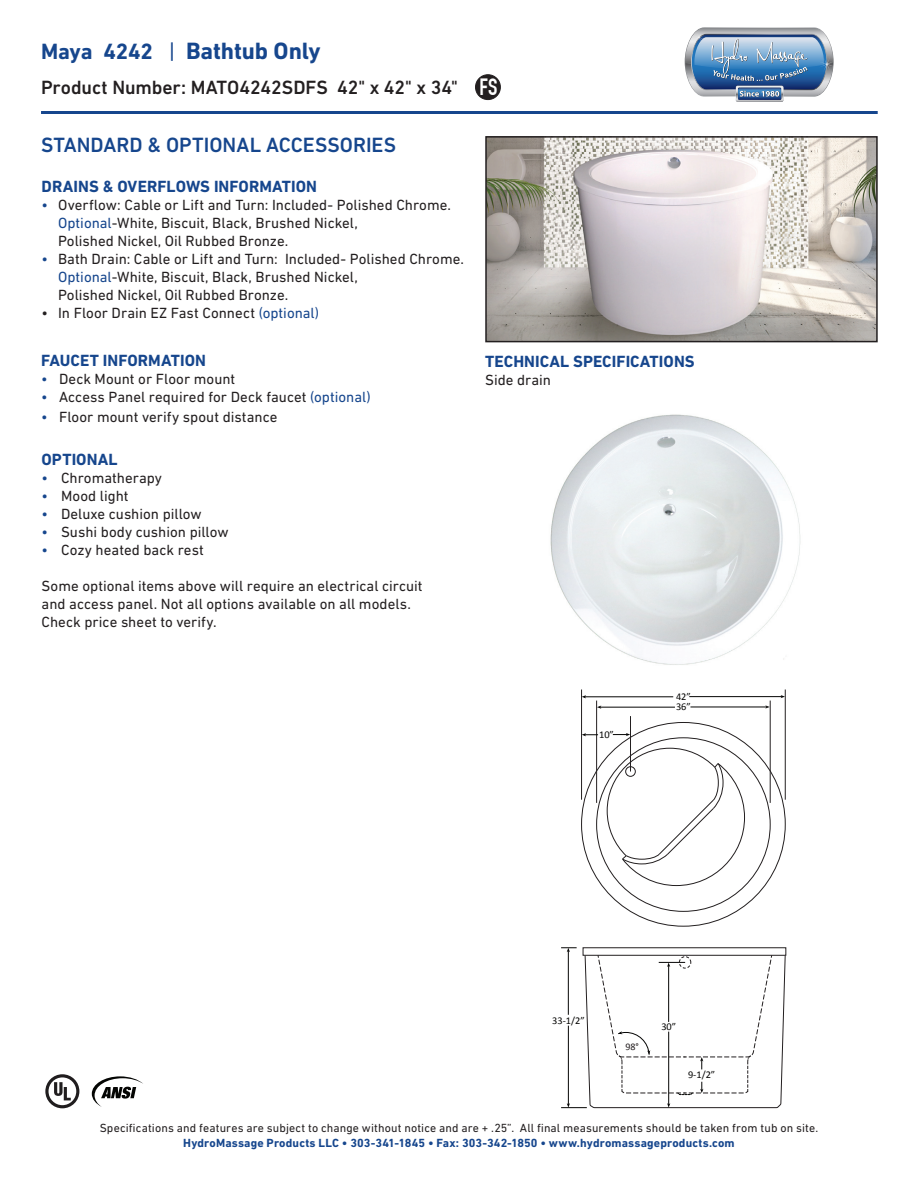
<style>
.page{position:relative;width:918px;height:1188px;background:#fff}
.page>*{position:absolute;margin:0;border:0;box-sizing:border-box;transform-origin:0 0}
.t1{font:700 24px "DIN Next LT Pro";letter-spacing:-.005em;color:#16468d}
.t2{font:700 23.1px "DIN Condensed";color:#fff}
.t3{font:500 21px "DIN Next LT Pro";color:#16468d}
.t4{font:500 19.5px "DIN Next LT Pro";letter-spacing:-.005em;color:#231f20}
.t5{font:700 16.5px "DIN Next LT Pro";letter-spacing:.005em;color:#16468d}
.t6{font:15px/18px "DIN Next LT Pro";color:#231f20}
.t7{font:12px "DIN Next LT Pro";letter-spacing:.01em;color:#231f20}
.t8{font:700 12px "DIN Next LT Pro";letter-spacing:.015em;color:#16468d}
.t9{font:10.35px "Calibri";color:#050504}
.t10{font:10.05px "Calibri";color:#211c1d}
.s1{font-size:22.5px}
.s2{font-weight:400;font-size:22.5px}
.s3{color:#16468d}
</style>
<div class="page">
<svg style="left:685px;top:27px;width:149px;height:75px;background:#85a1bf"></svg>
<img style="left:488px;top:139px;width:387px;height:200px">
<div style="left:485px;top:136px;width:393px;height:206px;border:2px solid #231f20"></div>
<svg style="left:607px;top:748px;width:138px;height:138px"></svg>
<div style="left:583px;top:947px;width:203px;height:9px;border:1px solid #231f20"></div>
<hr style="left:599px;top:707px;width:76px;height:1px;background:#050504">
<hr style="left:690px;top:707px;width:77px;height:1px;background:#050504">
<svg style="left:765px;top:705px;width:5px;height:4px"></svg>
<hr style="left:581px;top:690px;width:1px;height:110px;background:#231f20">
<hr style="left:785px;top:690px;width:1px;height:110px;background:#231f20">
<hr style="left:596px;top:701px;width:1px;height:102px;background:#231f20">
<hr style="left:770px;top:701px;width:1px;height:102px;background:#231f20">
<hr style="left:584px;top:697px;width:89px;height:1px;background:#050504">
<hr style="left:689px;top:696px;width:93px;height:1px;background:#050504">
<hr style="left:630px;top:716px;width:1px;height:56px;background:#231f20">
<svg style="left:582px;top:733px;width:16px;height:3px"></svg>
<svg style="left:613px;top:733px;width:17px;height:3px"></svg>
<svg style="left:561px;top:948px;width:225px;height:161px"></svg>
<svg style="left:475px;top:74px;width:26px;height:26px"></svg>
<hr style="left:41px;top:111px;width:837px;height:3px;background:#16468d">
<img style="left:550px;top:414px;width:251px;height:251px">
<svg style="left:92px;top:1076px;width:51px;height:31px"></svg>
<svg style="left:45px;top:1074px;width:34px;height:34px"></svg>
<div style="left:49px;top:1077px;width:27px;height:28px;background:#fff;border-radius:50%"></div>
<svg style="left:54px;top:1082px;width:17px;height:18px"></svg>
<h1 class="t1" style="left:41px;top:37px;width:281px"><span class="s1">Maya 4242</span> <span class="s2">|</span> Bathtub Only</h1>
<h3 class="t4" style="left:41px;top:76px;width:418px">Product Number: MATO4242SDFS 42" x 42" x 34"</h3>
<h3 class="t3" style="left:41px;top:133px;width:357px">STANDARD &amp; OPTIONAL ACCESSORIES</h3>
<p class="t5" style="left:42px;top:177px;width:277px">DRAINS &amp; OVERFLOWS INFORMATION</p>
<p class="t6" style="left:58px;top:196px;width:394px;text-indent:-17px"><span class="s3">•</span> Overflow: Cable or Lift and Turn: Included- Polished Chrome.<br><span class="s3">Optional</span>-White, Biscuit, Black, Brushed Nickel,<br>Polished Nickel, Oil Rubbed Bronze.</p>
<p class="t6" style="left:58px;top:250px;width:407px;text-indent:-17px"><span class="s3">•</span> Bath Drain: Cable or Lift and Turn: Included- Polished Chrome.<br><span class="s3">Optional</span>-White, Biscuit, Black, Brushed Nickel,<br>Polished Nickel, Oil Rubbed Bronze.</p>
<p class="t6" style="left:42px;top:304px;width:279px">• In Floor Drain EZ Fast Connect <span class="s3">(optional)</span></p>
<p class="t5" style="left:41px;top:351px;width:166px">FAUCET INFORMATION</p>
<p class="t6" style="left:41px;top:370px;width:196px"><span class="s3">•</span> Deck Mount or Floor mount</p>
<p class="t6" style="left:41px;top:388px;width:331px"><span class="s3">•</span> Access Panel required for Deck faucet <span class="s3">(optional)</span></p>
<p class="t6" style="left:41px;top:408px;width:238px"><span class="s3">•</span> Floor mount verify spout distance</p>
<p class="t5" style="left:42px;top:450px;width:78px">OPTIONAL</p>
<p class="t6" style="left:42px;top:469px;width:122px"><span class="s3">•</span> Chromatherapy</p>
<p class="t6" style="left:42px;top:487px;width:89px"><span class="s3">•</span> Mood light</p>
<p class="t6" style="left:42px;top:505px;width:162px"><span class="s3">•</span> Deluxe cushion pillow</p>
<p class="t6" style="left:42px;top:523px;width:189px"><span class="s3">•</span> Sushi body cushion pillow</p>
<p class="t6" style="left:42px;top:541px;width:164px"><span class="s3">•</span> Cozy heated back rest</p>
<p class="t6" style="left:42px;top:577px;width:383px">Some optional items above will require an electrical circuit and access panel. Not all options available on all models.<br>Check price sheet to verify.</p>
<h2 class="t2" style="left:479px;top:74px;width:19px">FS</h2>
<p class="t5" style="left:485px;top:352px;width:211px">TECHNICAL SPECIFICATIONS</p>
<p class="t6" style="left:485px;top:371px;width:67px">Side drain</p>
<p class="t9" style="left:599px;top:728px;width:16px">10”</p>
<p class="t9" style="left:676px;top:690px;width:16px">42”</p>
<p class="t9" style="left:676px;top:700px;width:16px">36”</p>
<p class="t9" style="left:552px;top:1014px;width:34px">33-1/2”</p>
<p class="t10" style="left:625px;top:1040px;width:15px">98°</p>
<p class="t9" style="left:661px;top:1020px;width:16px">30”</p>
<p class="t9" style="left:688px;top:1068px;width:29px">9-1/2”</p>
<p class="t7" style="left:100px;top:1121px;width:720px">Specifications and features are subject to change without notice and are + .25”. All final measurements should be taken from tub on site.</p>
<p class="t8" style="left:183px;top:1135px;width:553px">HydroMassage Products LLC • 303-341-1845 • Fax: 303-342-1850 • www.hydromassageproducts.com</p>
</div>
